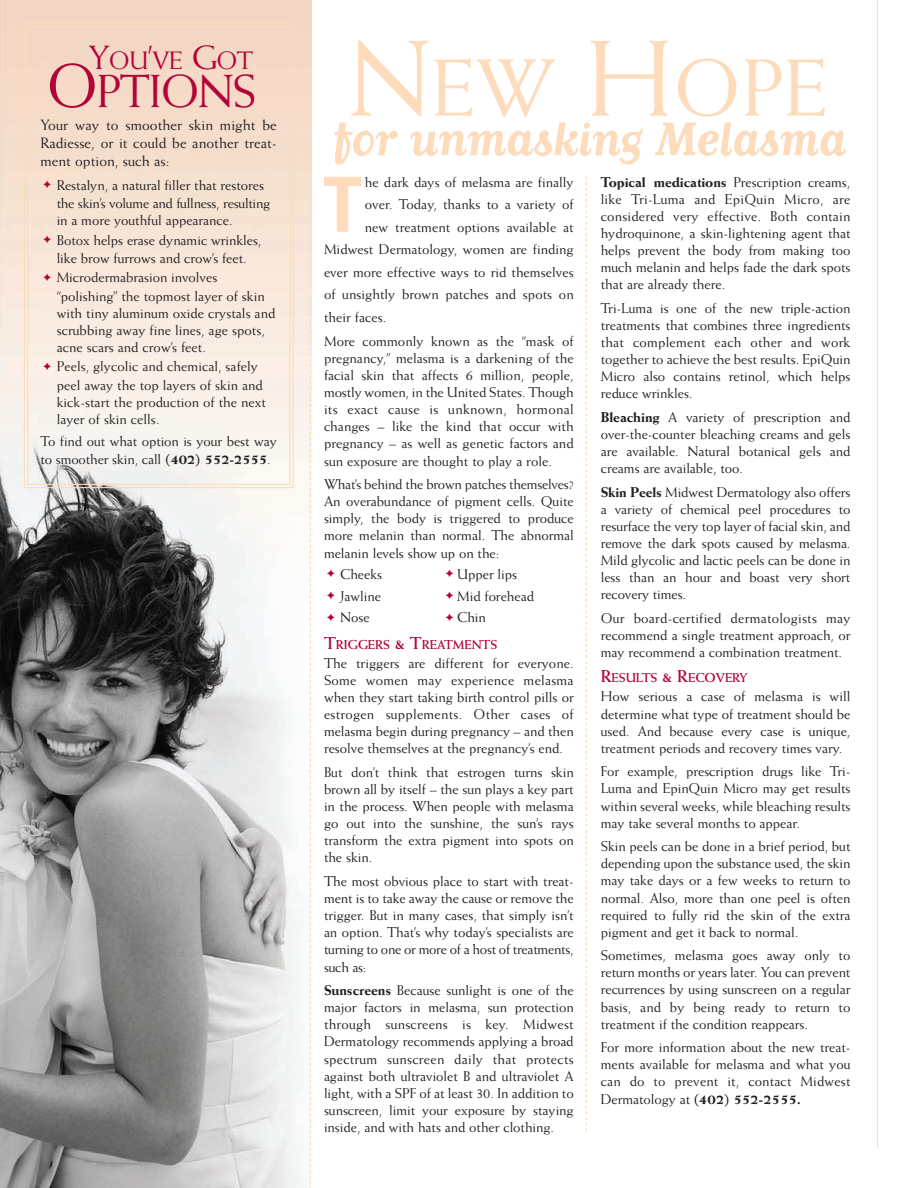
<style>
.page{position:relative;width:918px;height:1188px;background:#fff}
.page>*{position:absolute;margin:0;border:0;box-sizing:border-box;transform-origin:0 0}
.t1{font:80.85px "Weiss";color:#fddbbb}
.t2{font:700 condensed 76.05px "Univers";color:#fddbbb}
.t3{font:700 55.5px "Matrix Script";letter-spacing:-.02em;color:#fddbbb}
.t4{font:46.5px "Weiss";letter-spacing:-.035em;color:#b30437}
.t5{font:25.2px "Weiss";color:#b30437}
.t6{font:15px/18px "Weiss";color:#231f20;text-align:justify}
.t7{font:14.25px/17.1px "Weiss";letter-spacing:-.005em;color:#231f20;text-align:justify}
.t8{font:700 12.9px "Weiss";letter-spacing:-.01em;color:#b30437}
.s1{font-size:33.75px}
.s2{font-size:61.95px}
.s3{color:#b30437}
.s4{font-weight:800}
.s5{font-size:107.85px}
.s6{font-size:17.25px}
</style>
<div class="page">
<img style="left:0;top:0;width:312px;height:1188px">
<svg style="left:310px;top:0;width:1px;height:1188px"></svg>
<svg style="left:586px;top:176px;width:1px;height:956px"></svg>
<hr style="left:877px;top:0;width:1px;height:1148px;background:#fddbbb">
<svg style="left:23px;top:22px;width:271px;height:467px;background:#f6e5d7"></svg>
<h3 class="t5" style="left:89px;top:51px;width:166px"><span class="s1">Y</span>OU<span class="s1">’</span>VE <span class="s1">G</span>OT</h3>
<h3 class="t4" style="left:46px;top:73px;width:212px"><span class="s2">O</span>PTIONS</h3>
<p class="t6" style="left:40px;top:117px;width:238px">Your way to smoother skin might be Radiesse, or it could be another treat&shy;ment option, such as:</p>
<p class="t7" style="left:57px;top:177px;width:215px;line-height:18.5px;text-indent:-14px"><span class="s3">✦</span> Restalyn, a natural filler that restores the skin’s volume and fullness, resulting</p>
<p class="t7" style="left:57px;top:213px;width:177px">in a more youthful appearance.</p>
<p class="t7" style="left:43px;top:232px;width:220px"><span class="s3">✦</span> Botox helps erase dynamic wrinkles,</p>
<p class="t7" style="left:57px;top:251px;width:192px">like brow furrows and crow’s feet.</p>
<p class="t7" style="left:43px;top:270px;width:176px"><span class="s3">✦</span> Microdermabrasion involves</p>
<p class="t7" style="left:57px;top:288px;width:210px">“polishing” the topmost layer of skin</p>
<p class="t7" style="left:57px;top:306px;width:220px;text-align:left">with tiny aluminum oxide crystals and scrubbing away fine lines, age spots, acne scars and crow’s feet.</p>
<p class="t7" style="left:57px;top:358px;width:208px;line-height:18.5px;text-indent:-14px"><span class="s3">✦</span> Peels, glycolic and chemical, safely peel away the top layers of skin and</p>
<p class="t7" style="left:57px;top:395px;width:211px">kick-start the production of the next layer of skin cells.</p>
<p class="t7" style="left:41px;top:434px;width:238px">To find out what option is your best way to smoother skin, call <span class="s4">(402) 552-2555</span>.</p>
<h1 class="t1" style="left:348px;top:56px;width:481px"><span class="s5">N</span>EW <span class="s5">H</span>OPE</h1>
<h3 class="t3" style="left:332px;top:104px;width:516px">for unmasking Melasma</h3>
<h2 class="t2" style="left:324px;top:177px;width:39px">T</h2>
<p class="t7" style="left:365px;top:174px;width:210px">he dark days of melasma are finally</p>
<p class="t7" style="left:365px;top:197px;width:210px">over. Today, thanks to a variety of</p>
<p class="t7" style="left:365px;top:219px;width:210px">new treatment options available at</p>
<p class="t7" style="left:324px;top:242px;width:251px">Midwest Dermatology, women are finding</p>
<p class="t7" style="left:324px;top:264px;width:251px">ever more effective ways to rid themselves</p>
<p class="t7" style="left:324px;top:287px;width:251px">of unsightly brown patches and spots on</p>
<p class="t7" style="left:324px;top:309px;width:64px">their faces.</p>
<p class="t7" style="left:324px;top:334px;width:251px">More commonly known as the “mask of pregnancy,” melasma is a darkening of the facial skin that affects 6 million, people, mostly women, in the United States. Though its exact cause is unknown, hormonal changes – like the kind that occur with pregnancy – as well as genetic factors and sun exposure are thought to play a role.</p>
<p class="t7" style="left:324px;top:477px;width:251px">What’s behind the brown patches themselves?<br>An overabundance of pigment cells. Quite simply, the body is triggered to produce more melanin than normal. The abnormal melanin levels show up on the:</p>
<p class="t7" style="left:327px;top:567px;width:57px"><span class="s3">✦</span> Cheeks</p>
<p class="t7" style="left:446px;top:567px;width:73px"><span class="s3">✦</span> Upper lips</p>
<p class="t7" style="left:327px;top:588px;width:56px"><span class="s3">✦</span> Jawline</p>
<p class="t7" style="left:446px;top:588px;width:90px"><span class="s3">✦</span> Mid forehead</p>
<p class="t7" style="left:327px;top:610px;width:45px"><span class="s3">✦</span> Nose</p>
<p class="t7" style="left:446px;top:610px;width:42px"><span class="s3">✦</span> Chin</p>
<p class="t8" style="left:324px;top:640px;width:175px"><span class="s6">T</span>RIGGERS <span class="s6">&amp; T</span>REATMENTS</p>
<p class="t7" style="left:324px;top:656px;width:251px">The triggers are different for everyone.<br>Some women may experience melasma when they start taking birth control pills or estrogen supplements. Other cases of melasma begin during pregnancy – and then resolve themselves at the pregnancy’s end.</p>
<p class="t7" style="left:324px;top:765px;width:251px">But don’t think that estrogen turns skin brown all by itself – the sun plays a key part in the process. When people with melasma go out into the sunshine, the sun’s rays transform the extra pigment into spots on the skin.</p>
<p class="t7" style="left:324px;top:874px;width:251px">The most obvious place to start with treat&shy;ment is to take away the cause or remove the trigger. But in many cases, that simply isn’t an option. That’s why today’s specialists are turning to one or more of a host of treatments, such as:</p>
<p class="t7" style="left:324px;top:983px;width:251px"><span class="s4">Sunscreens</span> Because sunlight is one of the major factors in melasma, sun protection through sunscreens is key. Midwest Dermatology recommends applying a broad spectrum sunscreen daily that protects against both ultraviolet B and ultraviolet A light, with a SPF of at least 30. In addition to sunscreen, limit your exposure by staying inside, and with hats and other clothing.</p>
<p class="t7" style="left:601px;top:174px;width:251px"><span class="s4">Topical medications</span> Prescription creams, like Tri-Luma and EpiQuin Micro, are considered very effective. Both contain hydroquinone, a skin-lightening agent that helps prevent the body from making too much melanin and helps fade the dark spots that are already there.</p>
<p class="t7" style="left:601px;top:300px;width:251px">Tri-Luma is one of the new triple-action treatments that combines three ingredients that complement each other and work together to achieve the best results. EpiQuin Micro also contains retinol, which helps reduce wrinkles.</p>
<p class="t7" style="left:601px;top:410px;width:251px"><span class="s4">Bleaching</span> A variety of prescription and over-the-counter bleaching creams and gels are available. Natural botanical gels and creams are available, too.</p>
<p class="t7" style="left:601px;top:484px;width:251px"><span class="s4">Skin Peels</span> Midwest Dermatology also offers a variety of chemical peel procedures to resurface the very top layer of facial skin, and remove the dark spots caused by melasma.<br>Mild glycolic and lactic peels can be done in less than an hour and boast very short recovery times.</p>
<p class="t7" style="left:601px;top:611px;width:251px">Our board-certified dermatologists may recommend a single treatment approach, or may recommend a combination treatment.</p>
<p class="t8" style="left:601px;top:673px;width:148px"><span class="s6">R</span>ESULTS <span class="s6">&amp; R</span>ECOVERY</p>
<p class="t7" style="left:601px;top:689px;width:251px">How serious a case of melasma is will determine what type of treatment should be used. And because every case is unique, treatment periods and recovery times vary.</p>
<p class="t7" style="left:601px;top:764px;width:251px">For example, prescription drugs like Tri-Luma and EpinQuin Micro may get results within several weeks, while bleaching results may take several months to appear.</p>
<p class="t7" style="left:601px;top:839px;width:251px">Skin peels can be done in a brief period, but depending upon the substance used, the skin may take days or a few weeks to return to normal. Also, more than one peel is often required to fully rid the skin of the extra pigment and get it back to normal.</p>
<p class="t7" style="left:601px;top:948px;width:251px">Sometimes, melasma goes away only to return months or years later. You can prevent recurrences by using sunscreen on a regular basis, and by being ready to return to treatment if the condition reappears.</p>
<p class="t7" style="left:601px;top:1040px;width:251px">For more information about the new treat&shy;ments available for melasma and what you can do to prevent it, contact Midwest Dermatology at <span class="s4">(402) 552-2555.</span></p>
</div>
